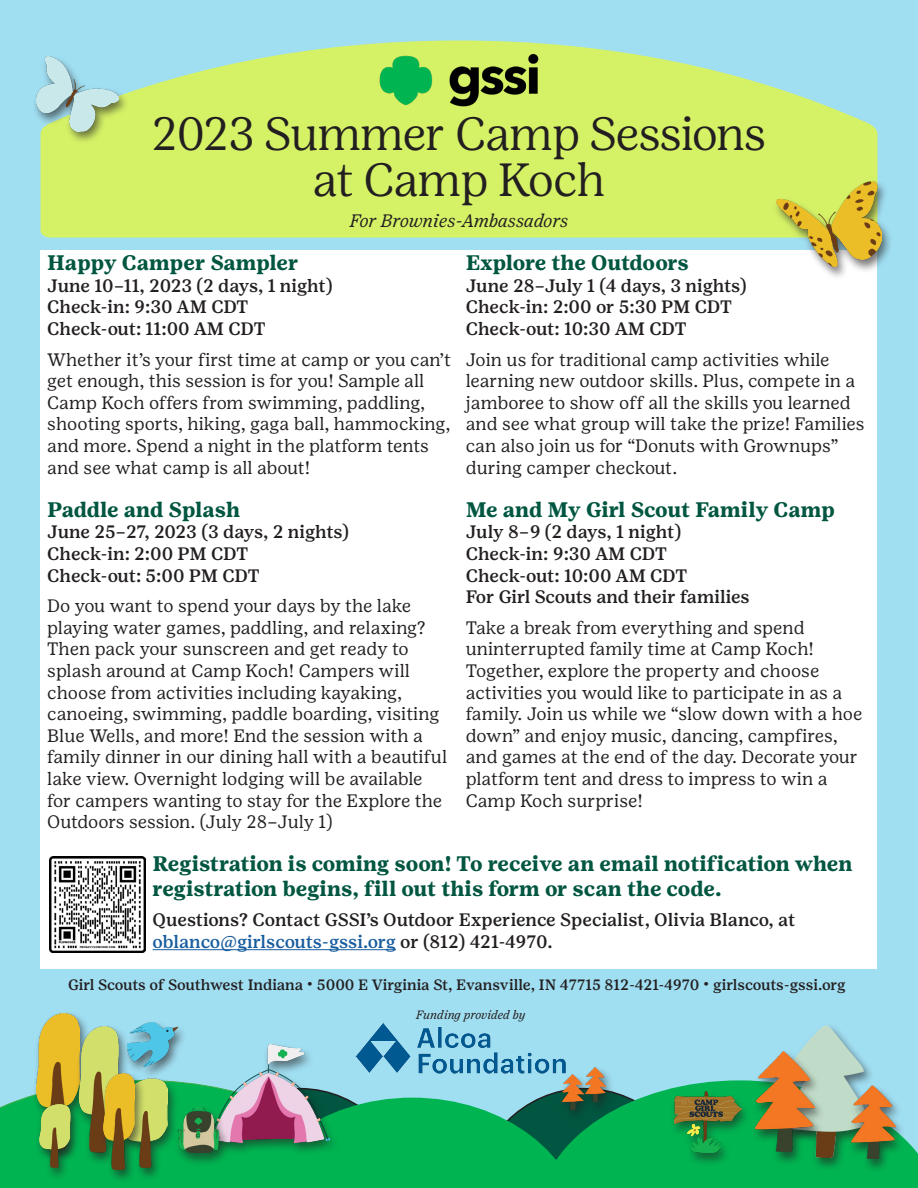
<style>
.page{position:relative;width:918px;height:1188px;background:#fff}
.page>*{position:absolute;margin:0;border:0;box-sizing:border-box;transform-origin:0 0}
.t1{font:300 46.5px "Girl Scout Display";color:#231f20}
.t2{font:700 21px/25.2px "Girl Scout Text";letter-spacing:-.005em;color:#005640}
.t3{font:18px/21.6px "Girl Scout Text";color:#231f20}
.t4{font:500 18px/21.6px "Girl Scout Text";letter-spacing:-.005em;color:#231f20}
.t5{font:italic 18px "Girl Scout Text";color:#231f20}
.t6{font:500 15px "Girl Scout Text";letter-spacing:-.01em;color:#231f20}
.t7{font:italic 12px "Girl Scout Text";letter-spacing:-.005em;color:#231f20}
.s1{color:#175d9e}
</style>
<div class="page">
<div style="left:0;top:0;width:918px;height:1179px;background:#a0def1"></div>
<svg style="left:0;top:1080px;width:918px;height:108px;background:#18b467"></svg>
<div style="left:32px;top:1011px;width:59px;height:151px;background:#231f20;opacity:.6"></div>
<img style="left:36px;top:1013px;width:43px;height:12px">
<div style="left:35px;top:1025px;width:144px;height:156px;background:#231f20;opacity:.6"></div>
<img style="left:40px;top:1027px;width:127px;height:140px">
<div style="left:781px;top:1023px;width:98px;height:148px;background:#231f20;opacity:.6"></div>
<img style="left:785px;top:1025px;width:83px;height:133px">
<div style="left:751px;top:1050px;width:74px;height:115px;background:#231f20;opacity:.6"></div>
<img style="left:755px;top:1051px;width:60px;height:101px">
<div style="left:124px;top:1021px;width:64px;height:59px;background:#231f20;opacity:.6"></div>
<img style="left:128px;top:1023px;width:49px;height:43px">
<div style="left:670px;top:1090px;width:82px;height:77px;background:#231f20;opacity:.55"></div>
<img style="left:675px;top:1092px;width:66px;height:61px">
<div style="left:203px;top:1043px;width:137px;height:112px;background:#231f20;opacity:.55"></div>
<img style="left:207px;top:1044px;width:122px;height:98px">
<div style="left:847px;top:1084px;width:59px;height:88px;background:#231f20;opacity:.6"></div>
<img style="left:852px;top:1085px;width:43px;height:74px">
<div style="left:99px;top:1072px;width:47px;height:111px;background:#231f20;opacity:.6"></div>
<img style="left:104px;top:1073px;width:30px;height:96px">
<div style="left:174px;top:1106px;width:56px;height:60px;background:#231f20;opacity:.55"></div>
<img style="left:177px;top:1108px;width:43px;height:45px">
<div style="left:581px;top:1066px;width:35px;height:49px;background:#231f20;opacity:.55"></div>
<img style="left:594px;top:1067px;width:12px;height:35px">
<div style="left:559px;top:1073px;width:35px;height:50px;background:#231f20;opacity:.55"></div>
<img style="left:563px;top:1081px;width:20px;height:28px">
<svg style="left:40px;top:40px;width:837px;height:198px;background:#cdef79"></svg>
<div style="left:40px;top:251px;width:838px;height:596px;background:#fff"></div>
<div style="left:40px;top:832px;width:838px;height:137px;background:#fff"></div>
<hr style="left:153px;top:949px;width:243px;height:1px;background:#175d9e">
<img style="left:50px;top:856px;width:96px;height:96px">
<div style="left:773px;top:180px;width:120px;height:101px;background:#231f20;opacity:.6"></div>
<img style="left:777px;top:181px;width:105px;height:86px">
<div style="left:32px;top:55px;width:98px;height:90px;background:#231f20;opacity:.6"></div>
<img style="left:37px;top:57px;width:81px;height:74px">
<img style="left:374px;top:48px;width:175px;height:66px">
<img style="left:324px;top:1022px;width:271px;height:59px">
<p class="t1" style="left:152px;top:107px;width:615px">2023 Summer Camp Sessions</p>
<p class="t1" style="left:313px;top:154px;width:293px">at Camp Koch</p>
<p class="t5" style="left:350px;top:210px;width:220px">For Brownies-Ambassadors</p>
<p class="t2" style="left:47px;top:250px;width:253px">Happy Camper Sampler</p>
<p class="t4" style="left:47px;top:275px;width:287px">June 10–11, 2023 (2 days, 1 night)</p>
<p class="t4" style="left:47px;top:296px;width:203px">Check-in: 9:30 AM CDT</p>
<p class="t4" style="left:47px;top:318px;width:220px">Check-out: 11:00 AM CDT</p>
<p class="t3" style="left:47px;top:349px;width:406px">Whether it’s your first time at camp or you can’t get enough, this session is for you! Sample all Camp Koch offers from swimming, paddling, shooting sports, hiking, gaga ball, hammocking, and more. Spend a night in the platform tents and see what camp is all about!</p>
<p class="t2" style="left:47px;top:497px;width:195px">Paddle and Splash</p>
<p class="t4" style="left:47px;top:521px;width:303px">June 25–27, 2023 (3 days, 2 nights)</p>
<p class="t4" style="left:47px;top:543px;width:202px">Check-in: 2:00 PM CDT</p>
<p class="t4" style="left:47px;top:565px;width:214px">Check-out: 5:00 PM CDT</p>
<p class="t3" style="left:47px;top:595px;width:401px">Do you want to spend your days by the lake playing water games, paddling, and relaxing?<br>Then pack your sunscreen and get ready to splash around at Camp Koch! Campers will choose from activities including kayaking, canoeing, swimming, paddle boarding, visiting Blue Wells, and more! End the session with a family dinner in our dining hall with a beautiful lake view. Overnight lodging will be available for campers wanting to stay for the Explore the Outdoors session. (July 28–July 1)</p>
<p class="t2" style="left:466px;top:250px;width:224px">Explore the Outdoors</p>
<p class="t4" style="left:466px;top:275px;width:283px">June 28–July 1 (4 days, 3 nights)</p>
<p class="t4" style="left:466px;top:296px;width:268px">Check-in: 2:00 or 5:30 PM CDT</p>
<p class="t4" style="left:466px;top:318px;width:222px">Check-out: 10:30 AM CDT</p>
<p class="t3" style="left:466px;top:349px;width:400px">Join us for traditional camp activities while learning new outdoor skills. Plus, compete in a jamboree to show off all the skills you learned and see what group will take the prize! Families can also join us for “Donuts with Grownups” during camper checkout.</p>
<p class="t2" style="left:466px;top:497px;width:371px">Me and My Girl Scout Family Camp</p>
<p class="t4" style="left:466px;top:521px;width:217px">July 8–9 (2 days, 1 night)</p>
<p class="t4" style="left:466px;top:543px;width:203px">Check-in: 9:30 AM CDT</p>
<p class="t4" style="left:466px;top:565px;width:223px">Check-out: 10:00 AM CDT</p>
<p class="t4" style="left:466px;top:586px;width:286px">For Girl Scouts and their families</p>
<p class="t3" style="left:466px;top:617px;width:398px">Take a break from everything and spend uninterrupted family time at Camp Koch!<br>Together, explore the property and choose activities you would like to participate in as a family. Join us while we “slow down with a hoe down” and enjoy music, dancing, campfires, and games at the end of the day. Decorate your platform tent and dress to impress to win a Camp Koch surprise!</p>
<p class="t2" style="left:153px;top:850px;width:702px">Registration is coming soon! To receive an email notification when registration begins, fill out this form or scan the code.</p>
<p class="t4" style="left:153px;top:909px;width:644px">Questions? Contact GSSI’s Outdoor Experience Specialist, Olivia Blanco, at <span class="s1">oblanco@girlscouts-gssi.org</span> or (812) 421-4970.</p>
<p class="t6" style="left:68px;top:976px;width:779px">Girl Scouts of Southwest Indiana • 5000 E Virginia St, Evansville, IN 47715 812-421-4970 • girlscouts-gssi.org</p>
<p class="t7" style="left:416px;top:1008px;width:111px">Funding provided by</p>
</div>
